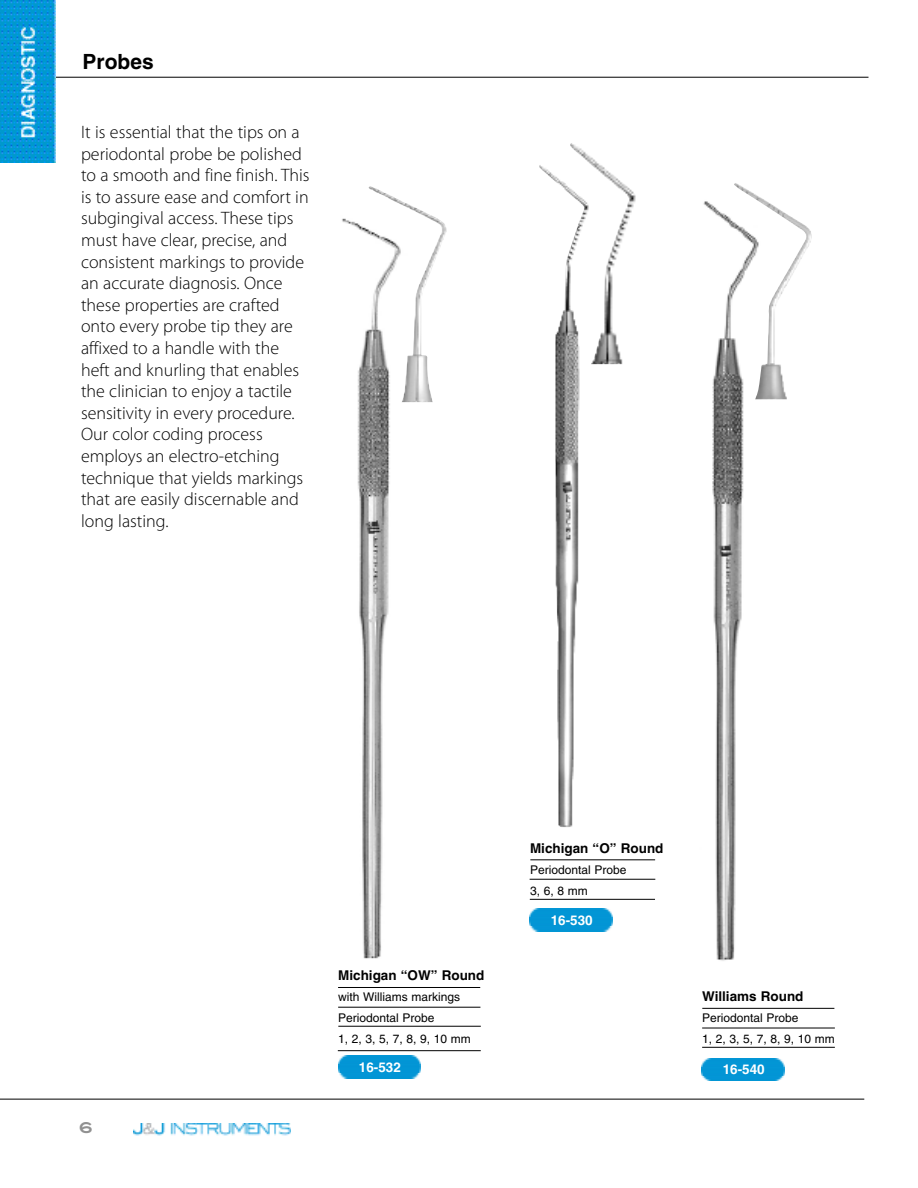
<style>
.page{position:relative;width:918px;height:1188px;background:#fff}
.page>*{position:absolute;margin:0;border:0;box-sizing:border-box;transform-origin:0 0}
.t1{font:700 21px "Helvetica";color:#000}
.t2{font:300 18px/21.6px "Myriad Pro";color:#000}
.t3{font:700 15px "Blair ITC Std";color:#919191}
.t4{font:700 13.5px "Helvetica";color:#000}
.t5{font:700 13.5px "Helvetica";color:#fff}
.t6{font:12px/21px "Helvetica";color:#000}
</style>
<div class="page">
<img style="left:134px;top:1123px;width:157px;height:13px">
<hr style="left:0;top:77px;width:868px;height:1px;background:#000">
<img style="left:0;top:0;width:55px;height:162px">
<hr style="left:0;top:1099px;width:864px;height:1px;background:#000">
<img style="left:539px;top:165px;width:53px;height:662px">
<img style="left:342px;top:218px;width:67px;height:741px">
<img style="left:369px;top:186px;width:78px;height:216px">
<hr style="left:530px;top:860px;width:125px;height:1px;background:#000">
<hr style="left:530px;top:879px;width:125px;height:1px;background:#000">
<svg style="left:529px;top:908px;width:84px;height:24px"></svg>
<img style="left:530px;top:909px;width:82px;height:9px">
<img style="left:530px;top:918px;width:82px;height:13px">
<hr style="left:530px;top:899px;width:125px;height:1px;background:#000">
<hr style="left:338px;top:987px;width:142px;height:1px;background:#000">
<hr style="left:338px;top:1007px;width:142px;height:1px;background:#000">
<svg style="left:343px;top:1055px;width:78px;height:24px"></svg>
<img style="left:338px;top:1056px;width:82px;height:9px">
<img style="left:338px;top:1065px;width:82px;height:13px">
<hr style="left:338px;top:1026px;width:143px;height:1px;background:#000">
<hr style="left:338px;top:1050px;width:143px;height:1px;background:#000">
<img style="left:703px;top:201px;width:59px;height:760px">
<img style="left:734px;top:183px;width:78px;height:216px">
<hr style="left:702px;top:1008px;width:132px;height:1px;background:#000">
<hr style="left:702px;top:1028px;width:133px;height:1px;background:#000">
<img style="left:702px;top:1058px;width:82px;height:9px">
<img style="left:702px;top:1067px;width:82px;height:14px">
<hr style="left:702px;top:1047px;width:133px;height:1px;background:#000">
<img style="left:570px;top:143px;width:66px;height:221px">
<p class="t1" style="left:83px;top:54px;width:73px">Probes</p>
<p class="t2" style="left:81px;top:123px;width:230px">It is essential that the tips on a periodontal probe be polished to a smooth and fine finish. This is to assure ease and comfort in subgingival access. These tips must have clear, precise, and consistent markings to provide an accurate diagnosis. Once these properties are crafted onto every probe tip they are affixed to a handle with the heft and knurling that enables the clinician to enjoy a tactile sensitivity in every procedure.<br>Our color coding process employs an electro-etching technique that yields markings that are easily discernable and long lasting.</p>
<p class="t3" style="left:79px;top:1122px;width:16px">6</p>
<p class="t4" style="left:338px;top:970px;width:148px">Michigan “OW” Round</p>
<p class="t6" style="left:338px;top:988px;width:134px">with Williams markings<br>Periodontal Probe<br>1, 2, 3, 5, 7, 8, 9, 10 mm</p>
<p class="t5" style="left:359px;top:1062px;width:44px">16-532</p>
<p class="t4" style="left:530px;top:843px;width:135px">Michigan “O” Round</p>
<p class="t6" style="left:530px;top:861px;width:98px">Periodontal Probe<br>3, 6, 8 mm</p>
<p class="t5" style="left:551px;top:915px;width:44px">16-530</p>
<p class="t4" style="left:702px;top:991px;width:103px">Williams Round</p>
<p class="t6" style="left:702px;top:1009px;width:134px">Periodontal Probe<br>1, 2, 3, 5, 7, 8, 9, 10 mm</p>
<p class="t5" style="left:723px;top:1064px;width:44px">16-540</p>
</div>
